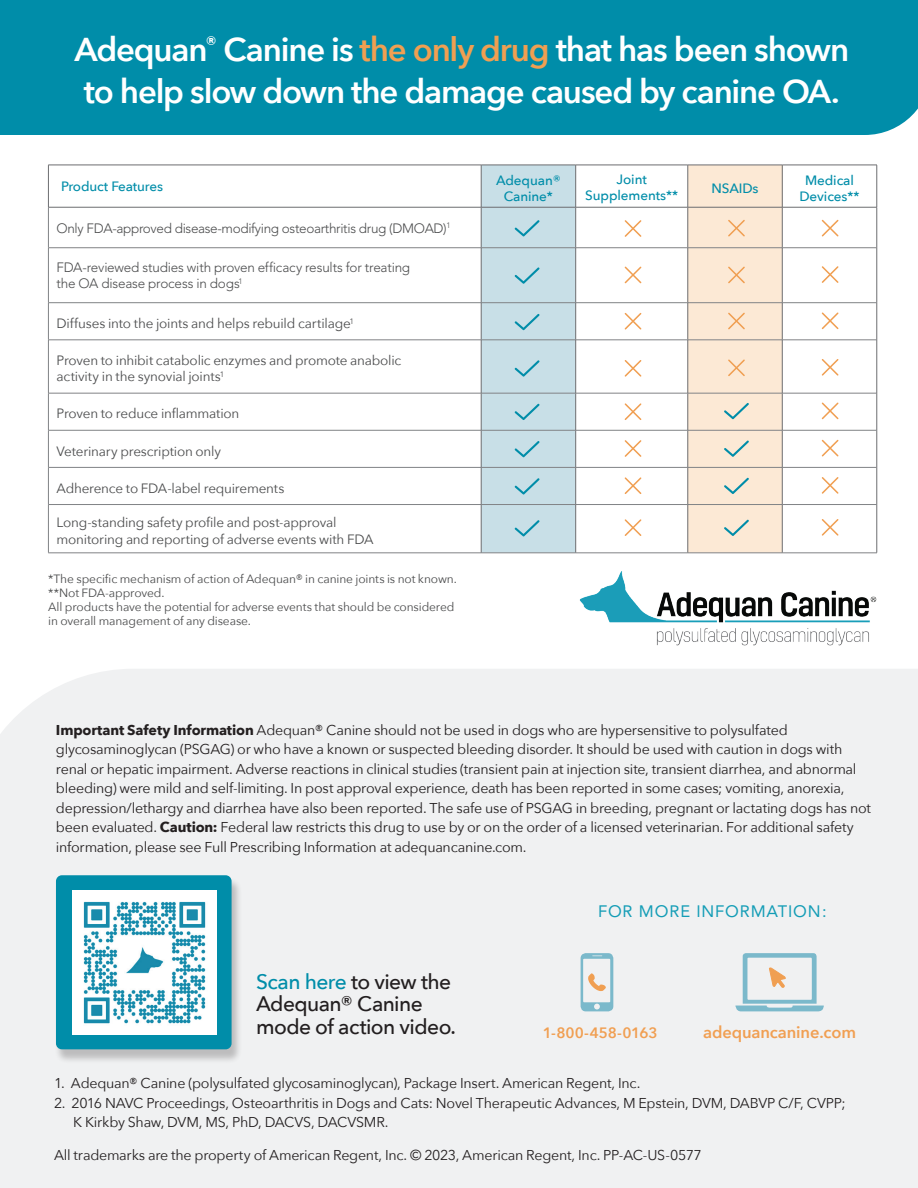
<style>
.page{position:relative;width:918px;height:1188px;background:#fff}
.page>*{position:absolute;margin:0;border:0;box-sizing:border-box;transform-origin:0 0}
.t1{font:600 33px/42px "Avenir Next";letter-spacing:-.035em;color:#fff}
.t2{font:500 21px/22.5px "Avenir Next";letter-spacing:-.03em;color:#231f20}
.t3{font:16.5px "Avenir";letter-spacing:.05em;color:#149db6}
.t4{font:600 16.5px "Avenir Next";letter-spacing:-.01em;color:#f09f52}
.t5{font:600 15px "Avenir Next";letter-spacing:-.005em;color:#f09f52}
.t6{font:14.25px/19.5px "Avenir Next";letter-spacing:-.02em;color:#231f20}
.t7{font:13.5px/16.2px "Avenir Next";letter-spacing:-.015em;color:#4b4c4d}
.t8{font:300 13.5px/16.2px "Avenir";letter-spacing:-.02em;color:#4b4c4d}
.t9{font:500 13.5px/16.2px "Avenir Next";letter-spacing:-.01em;color:#008da9;text-align:center}
.t10{font:12px/14.2px "Avenir Next";letter-spacing:-.01em;color:#4b4c4d}
.s1{color:#f09f52}
.s2{font-weight:700}
.s3{color:#008da9}
</style>
<div class="page">
<div style="left:0;top:669px;width:918px;height:519px;background:#f0f1f2"></div>
<div style="left:0;top:0;width:918px;height:135px;background:#008da9"></div>
<svg style="left:49px;top:166px;width:828px;height:387px"></svg>
<div style="left:688px;top:165px;width:94px;height:42px;background:#fce9d5"></div>
<hr style="left:48px;top:207px;width:1px;height:41px;background:#818386">
<hr style="left:48px;top:247px;width:433px;height:1px;background:#818386">
<hr style="left:48px;top:248px;width:1px;height:55px;background:#818386">
<hr style="left:576px;top:247px;width:112px;height:1px;background:#818386">
<hr style="left:782px;top:247px;width:95px;height:1px;background:#818386">
<hr style="left:48px;top:302px;width:433px;height:1px;background:#818386">
<hr style="left:48px;top:303px;width:1px;height:37px;background:#818386">
<hr style="left:576px;top:302px;width:112px;height:1px;background:#818386">
<hr style="left:782px;top:302px;width:95px;height:1px;background:#818386">
<hr style="left:48px;top:340px;width:433px;height:1px;background:#818386">
<hr style="left:48px;top:340px;width:1px;height:53px;background:#818386">
<hr style="left:576px;top:340px;width:112px;height:1px;background:#818386">
<hr style="left:782px;top:340px;width:95px;height:1px;background:#818386">
<hr style="left:48px;top:393px;width:433px;height:1px;background:#818386">
<hr style="left:48px;top:393px;width:1px;height:37px;background:#818386">
<hr style="left:576px;top:393px;width:112px;height:1px;background:#818386">
<hr style="left:782px;top:393px;width:95px;height:1px;background:#818386">
<hr style="left:48px;top:430px;width:433px;height:1px;background:#818386">
<hr style="left:48px;top:430px;width:1px;height:37px;background:#818386">
<hr style="left:576px;top:430px;width:112px;height:1px;background:#818386">
<hr style="left:782px;top:430px;width:95px;height:1px;background:#818386">
<hr style="left:48px;top:467px;width:433px;height:1px;background:#818386">
<hr style="left:48px;top:468px;width:1px;height:36px;background:#818386">
<hr style="left:576px;top:467px;width:112px;height:1px;background:#818386">
<hr style="left:782px;top:467px;width:95px;height:1px;background:#818386">
<hr style="left:48px;top:504px;width:433px;height:1px;background:#818386">
<hr style="left:48px;top:505px;width:1px;height:48px;background:#818386">
<hr style="left:576px;top:504px;width:112px;height:1px;background:#818386">
<hr style="left:782px;top:504px;width:95px;height:1px;background:#818386">
<hr style="left:48px;top:553px;width:433px;height:1px;background:#818386">
<hr style="left:481px;top:553px;width:95px;height:1px;background:#818386">
<hr style="left:576px;top:553px;width:112px;height:1px;background:#818386">
<hr style="left:688px;top:553px;width:94px;height:1px;background:#818386">
<hr style="left:782px;top:553px;width:95px;height:1px;background:#818386">
<hr style="left:782px;top:207px;width:1px;height:41px;background:#6c6d70">
<hr style="left:877px;top:207px;width:1px;height:41px;background:#6c6d70">
<hr style="left:782px;top:248px;width:1px;height:55px;background:#6c6d70">
<hr style="left:877px;top:248px;width:1px;height:55px;background:#6c6d70">
<hr style="left:782px;top:303px;width:1px;height:37px;background:#6c6d70">
<hr style="left:877px;top:303px;width:1px;height:37px;background:#6c6d70">
<hr style="left:782px;top:340px;width:1px;height:53px;background:#6c6d70">
<hr style="left:877px;top:340px;width:1px;height:53px;background:#6c6d70">
<hr style="left:782px;top:393px;width:1px;height:37px;background:#6c6d70">
<hr style="left:877px;top:393px;width:1px;height:37px;background:#6c6d70">
<hr style="left:782px;top:430px;width:1px;height:37px;background:#6c6d70">
<hr style="left:877px;top:430px;width:1px;height:37px;background:#6c6d70">
<hr style="left:782px;top:468px;width:1px;height:36px;background:#6c6d70">
<hr style="left:877px;top:467px;width:1px;height:38px;background:#6c6d70">
<hr style="left:782px;top:505px;width:1px;height:48px;background:#6c6d70">
<hr style="left:877px;top:505px;width:1px;height:48px;background:#6c6d70">
<hr style="left:48px;top:165px;width:433px;height:1px;background:#6c6d70">
<hr style="left:48px;top:165px;width:1px;height:42px;background:#6c6d70">
<hr style="left:576px;top:165px;width:112px;height:1px;background:#6c6d70">
<hr style="left:688px;top:165px;width:94px;height:1px;background:#6c6d70">
<hr style="left:688px;top:165px;width:1px;height:42px;background:#6c6d70">
<hr style="left:782px;top:165px;width:95px;height:1px;background:#6c6d70">
<hr style="left:782px;top:165px;width:1px;height:42px;background:#6c6d70">
<hr style="left:877px;top:165px;width:1px;height:42px;background:#6c6d70">
<hr style="left:48px;top:207px;width:433px;height:1px;background:#6c6d70">
<hr style="left:576px;top:207px;width:112px;height:1px;background:#6c6d70">
<hr style="left:782px;top:207px;width:95px;height:1px;background:#6c6d70">
<svg style="left:481px;top:165px;width:95px;height:388px;background:#c1d9e1"></svg>
<svg style="left:625px;top:220px;width:16px;height:17px"></svg>
<svg style="left:625px;top:267px;width:16px;height:16px"></svg>
<svg style="left:625px;top:313px;width:16px;height:17px"></svg>
<svg style="left:625px;top:360px;width:16px;height:17px"></svg>
<svg style="left:625px;top:403px;width:16px;height:17px"></svg>
<svg style="left:625px;top:440px;width:16px;height:17px"></svg>
<svg style="left:625px;top:477px;width:16px;height:17px"></svg>
<svg style="left:625px;top:519px;width:16px;height:17px"></svg>
<svg style="left:688px;top:207px;width:94px;height:346px;background:#f5e4d0"></svg>
<svg style="left:822px;top:220px;width:17px;height:17px"></svg>
<svg style="left:822px;top:266px;width:17px;height:17px"></svg>
<svg style="left:822px;top:312px;width:17px;height:17px"></svg>
<svg style="left:822px;top:359px;width:17px;height:17px"></svg>
<svg style="left:822px;top:403px;width:17px;height:16px"></svg>
<svg style="left:822px;top:440px;width:17px;height:17px"></svg>
<svg style="left:822px;top:477px;width:17px;height:17px"></svg>
<svg style="left:822px;top:519px;width:17px;height:17px"></svg>
<img style="left:579px;top:571px;width:298px;height:75px">
<svg style="left:581px;top:953px;width:32px;height:58px"></svg>
<svg style="left:735px;top:953px;width:89px;height:58px"></svg>
<div style="left:55px;top:878px;width:188px;height:186px;background:#231f20;opacity:.25"></div>
<div style="left:56px;top:875px;width:176px;height:174px;background:#008da9;border-radius:6px"></div>
<img style="left:72px;top:890px;width:145px;height:144px">
<h1 class="t1" style="left:74px;top:27px;width:776px">Adequan<sup>®</sup> Canine is <span class="s1">the only drug</span> that has been shown to help slow down the damage caused by canine OA.</h1>
<p class="t9" style="left:61px;top:178px;width:104px">Product Features</p>
<p class="t9" style="left:496px;top:171px;width:66px">Adequan®<br>Canine*</p>
<p class="t9" style="left:585px;top:171px;width:94px">Joint<br>Supplements**</p>
<p class="t9" style="left:711px;top:180px;width:49px">NSAIDs</p>
<p class="t9" style="left:799px;top:171px;width:62px">Medical<br>Devices**</p>
<p class="t8" style="left:57px;top:220px;width:395px">Only FDA-approved disease-modifying osteoarthritis drug (DMOAD)<sup>1</sup></p>
<p class="t8" style="left:57px;top:259px;width:355px">FDA-reviewed studies with proven efficacy results for treating the OA disease process in dogs<sup>1</sup></p>
<p class="t7" style="left:57px;top:315px;width:299px">Diffuses into the joints and helps rebuild cartilage<sup>1</sup></p>
<p class="t7" style="left:57px;top:352px;width:346px">Proven to inhibit catabolic enzymes and promote anabolic activity in the synovial joints<sup>1</sup></p>
<p class="t7" style="left:57px;top:405px;width:184px">Proven to reduce inflammation</p>
<p class="t7" style="left:57px;top:442px;width:166px">Veterinary prescription only</p>
<p class="t7" style="left:57px;top:479px;width:229px">Adherence to FDA-label requirements</p>
<p class="t7" style="left:57px;top:514px;width:319px">Long-standing safety profile and post-approval monitoring and reporting of adverse events with FDA</p>
<p class="t10" style="left:48px;top:571px;width:410px">*The specific mechanism of action of Adequan® in canine joints is not known. **Not FDA-approved.<br>All products have the potential for adverse events that should be considered in overall management of any disease.</p>
<p class="t6" style="left:56px;top:719px;width:817px"><span class="s2">Important Safety Information</span> Adequan® Canine should not be used in dogs who are hypersensitive to polysulfated glycosaminoglycan (PSGAG) or who have a known or suspected bleeding disorder. It should be used with caution in dogs with renal or hepatic impairment. Adverse reactions in clinical studies (transient pain at injection site, transient diarrhea, and abnormal bleeding) were mild and self-limiting. In post approval experience, death has been reported in some cases; vomiting, anorexia, depression/lethargy and diarrhea have also been reported. The safe use of PSGAG in breeding, pregnant or lactating dogs has not been evaluated. <span class="s2">Caution:</span> Federal law restricts this drug to use by or on the order of a licensed veterinarian. For additional safety information, please see Full Prescribing Information at adequancanine.com.</p>
<h2 class="t2" style="left:256px;top:969px;width:202px"><span class="s3">Scan here</span> to view the<br>Adequan® Canine mode of action video.</h2>
<p class="t3" style="left:598px;top:901px;width:230px">FOR MORE INFORMATION:</p>
<p class="t5" style="left:543px;top:1020px;width:116px">1-800-458-0163</p>
<p class="t4" style="left:703px;top:1018px;width:154px">adequancanine.com</p>
<p class="t6" style="left:54px;top:1073px;width:588px">1. Adequan® Canine (polysulfated glycosaminoglycan), Package Insert. American Regent, Inc.</p>
<p class="t6" style="left:73px;top:1092px;width:774px;text-indent:-19px">2. 2016 NAVC Proceedings, Osteoarthritis in Dogs and Cats: Novel Therapeutic Advances, M Epstein, DVM, DABVP C/F, CVPP;<br>K Kirkby Shaw, DVM, MS, PhD, DACVS, DACVSMR.</p>
<p class="t6" style="left:54px;top:1145px;width:649px">All trademarks are the property of American Regent, Inc. © 2023, American Regent, Inc. PP-AC-US-0577</p>
</div>
